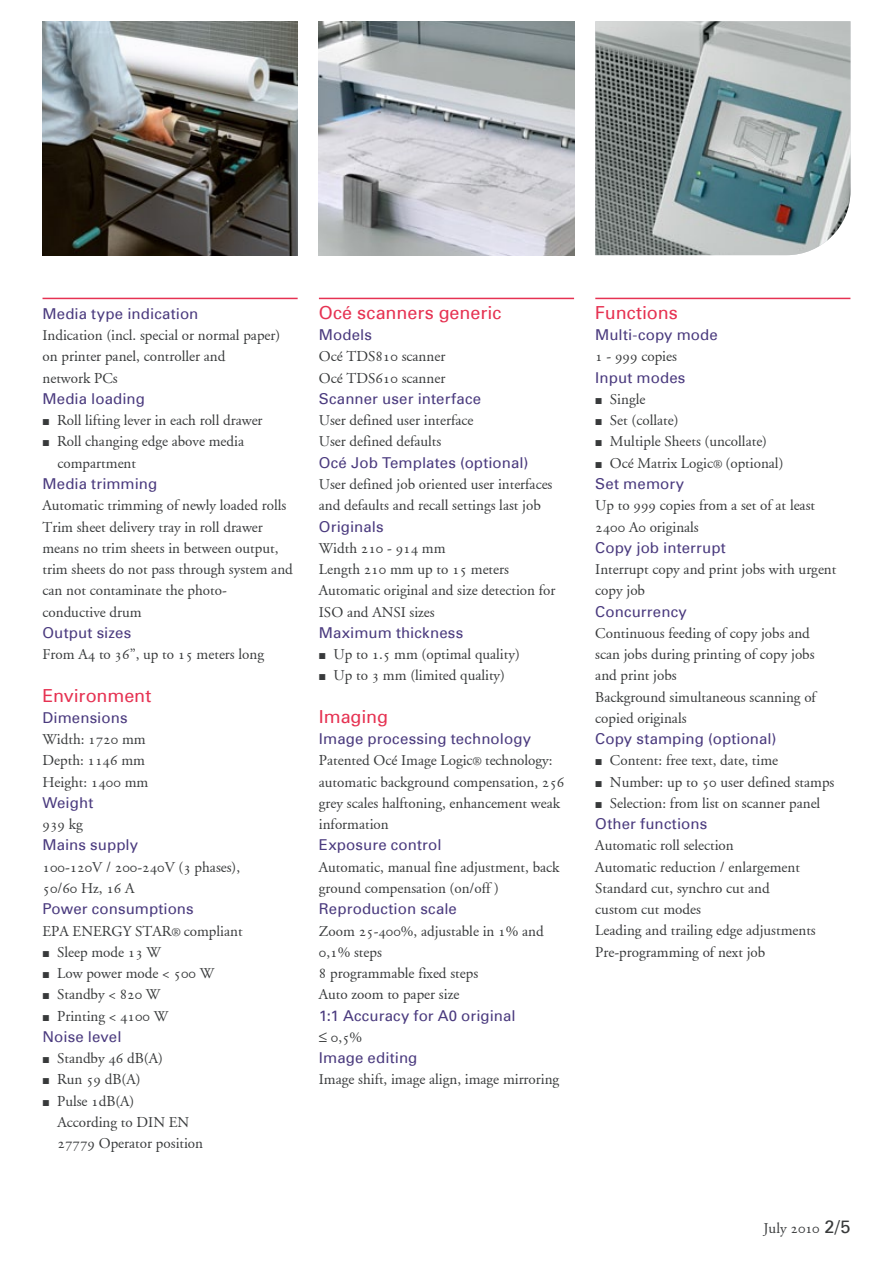
<style>
.page{position:relative;width:893px;height:1263px;background:#fff}
.page>*{position:absolute;margin:0;border:0;box-sizing:border-box;transform-origin:0 0}
.t1{font:18px "Univers 55";color:#e63252}
.t2{font:15px/21.3px "Oce Garamond";color:#383a3b}
.t3{font:15px "Univers 55";letter-spacing:.005em;color:#4a3a7e}
.s1{font-size:12px}
.s2{font-family:"Univers 55";font-size:18px}
</style>
<div class="page">
<hr style="left:595px;top:298px;width:255px;height:1px;background:#e63252">
<hr style="left:43px;top:298px;width:255px;height:1px;background:#e63252">
<hr style="left:319px;top:298px;width:255px;height:1px;background:#e63252">
<img style="left:595px;top:21px;width:255px;height:234px">
<img style="left:43px;top:21px;width:255px;height:234px">
<img style="left:319px;top:21px;width:255px;height:234px">
<p class="t3" style="left:43px;top:304px;width:157px">Media type indication</p>
<p class="t2" style="left:43px;top:325px;width:239px">Indication (incl. special or normal paper) on printer panel, controller and<br>network PCs</p>
<p class="t3" style="left:43px;top:389px;width:104px">Media loading</p>
<p class="t2" style="left:43px;top:410px;width:222px">• Roll lifting lever in each roll drawer</p>
<p class="t2" style="left:58px;top:431px;width:188px;text-indent:-15px">• Roll changing edge above media compartment</p>
<p class="t3" style="left:43px;top:474px;width:116px">Media trimming</p>
<p class="t2" style="left:43px;top:495px;width:252px">Automatic trimming of newly loaded rolls Trim sheet delivery tray in roll drawer means no trim sheets in between output, trim sheets do not pass through system and can not contaminate the photo&shy;conductive drum</p>
<p class="t3" style="left:43px;top:623px;width:90px">Output sizes</p>
<p class="t2" style="left:43px;top:643px;width:223px">From A4 to 36”, up to 15 meters long</p>
<p class="t1" style="left:43px;top:684px;width:110px">Environment</p>
<p class="t3" style="left:43px;top:708px;width:86px">Dimensions</p>
<p class="t2" style="left:43px;top:729px;width:107px">Width: 1720 mm<br>Depth: 1146 mm<br>Height: 1400 mm</p>
<p class="t3" style="left:43px;top:793px;width:52px">Weight</p>
<p class="t2" style="left:43px;top:814px;width:42px">939 kg</p>
<p class="t3" style="left:43px;top:836px;width:97px">Mains supply</p>
<p class="t2" style="left:43px;top:856px;width:199px">100-120V / 200-240V (3 phases),<br>50/60 Hz, 16 A</p>
<p class="t3" style="left:43px;top:899px;width:153px">Power consumptions</p>
<p class="t2" style="left:43px;top:920px;width:202px">EPA ENERGY STAR<span class="s1">®</span> compliant</p>
<p class="t2" style="left:43px;top:941px;width:120px">• Sleep mode 13 W</p>
<p class="t2" style="left:43px;top:962px;width:173px">• Low power mode &lt; 500 W</p>
<p class="t2" style="left:43px;top:984px;width:119px">• Standby &lt; 820 W</p>
<p class="t2" style="left:43px;top:1005px;width:127px">• Printing &lt; 4100 W</p>
<p class="t3" style="left:43px;top:1027px;width:81px">Noise level</p>
<p class="t2" style="left:43px;top:1047px;width:122px">• Standby 46 dB(A)</p>
<p class="t2" style="left:43px;top:1069px;width:99px">• Run 59 dB(A)</p>
<p class="t2" style="left:58px;top:1090px;width:147px;text-indent:-15px">• Pulse 1dB(A)<br>According to DIN EN<br>27779 Operator position</p>
<p class="t1" style="left:319px;top:301px;width:184px">Océ scanners generic</p>
<p class="t3" style="left:319px;top:326px;width:55px">Models</p>
<p class="t2" style="left:319px;top:346px;width:128px">Océ TDS810 scanner<br>Océ TDS610 scanner</p>
<p class="t3" style="left:319px;top:389px;width:164px">Scanner user interface</p>
<p class="t2" style="left:319px;top:410px;width:156px">User defined user interface<br>User defined defaults</p>
<p class="t3" style="left:319px;top:453px;width:211px">Océ Job Templates (optional)</p>
<p class="t2" style="left:319px;top:473px;width:235px">User defined job oriented user interfaces and defaults and recall settings last job</p>
<p class="t3" style="left:319px;top:517px;width:66px">Originals</p>
<p class="t2" style="left:319px;top:537px;width:238px">Width 210 - 914 mm<br>Length 210 mm up to 15 meters<br>Automatic original and size detection for<br>ISO and ANSI sizes</p>
<p class="t3" style="left:319px;top:623px;width:146px">Maximum thickness</p>
<p class="t2" style="left:319px;top:643px;width:202px">• Up to 1.5 mm (optimal quality)</p>
<p class="t2" style="left:319px;top:665px;width:188px">• Up to 3 mm (limited quality)</p>
<p class="t1" style="left:319px;top:705px;width:71px">Imaging</p>
<p class="t3" style="left:319px;top:729px;width:214px">Image processing technology</p>
<p class="t2" style="left:319px;top:750px;width:247px">Patented Océ Image Logic<span class="s1">®</span> technology: automatic background compensation, 256 grey scales halftoning, enhancement weak information</p>
<p class="t3" style="left:319px;top:836px;width:124px">Exposure control</p>
<p class="t2" style="left:319px;top:856px;width:242px">Automatic, manual fine adjustment, back ground compensation (on/off )</p>
<p class="t3" style="left:319px;top:899px;width:140px">Reproduction scale</p>
<p class="t2" style="left:319px;top:920px;width:226px">Zoom 25-400%, adjustable in 1% and<br>0,1% steps<br>8 programmable fixed steps<br>Auto zoom to paper size</p>
<p class="t3" style="left:319px;top:1006px;width:198px">1:1 Accuracy for A0 original</p>
<p class="t2" style="left:319px;top:1026px;width:45px">≤ 0,5%</p>
<p class="t3" style="left:319px;top:1048px;width:100px">Image editing</p>
<p class="t2" style="left:319px;top:1069px;width:242px">Image shift, image align, image mirroring</p>
<p class="t1" style="left:595px;top:301px;width:84px">Functions</p>
<p class="t3" style="left:595px;top:326px;width:124px">Multi-copy mode</p>
<p class="t2" style="left:595px;top:346px;width:83px">1 - 999 copies</p>
<p class="t3" style="left:595px;top:368px;width:92px">Input modes</p>
<p class="t2" style="left:595px;top:388px;width:52px">• Single</p>
<p class="t2" style="left:595px;top:410px;width:85px">• Set (collate)</p>
<p class="t2" style="left:595px;top:431px;width:173px">• Multiple Sheets (uncollate)</p>
<p class="t2" style="left:595px;top:452px;width:190px">• Océ Matrix Logic<span class="s1">®</span> (optional)</p>
<p class="t3" style="left:595px;top:474px;width:90px">Set memory</p>
<p class="t2" style="left:595px;top:495px;width:221px">Up to 999 copies from a set of at least<br>2400 A0 originals</p>
<p class="t3" style="left:595px;top:538px;width:132px">Copy job interrupt</p>
<p class="t2" style="left:595px;top:558px;width:243px">Interrupt copy and print jobs with urgent copy job</p>
<p class="t3" style="left:595px;top:602px;width:93px">Concurrency</p>
<p class="t2" style="left:595px;top:622px;width:222px">Continuous feeding of copy jobs and scan jobs during printing of copy jobs and print jobs<br>Background simultaneous scanning of copied originals</p>
<p class="t3" style="left:595px;top:729px;width:183px">Copy stamping (optional)</p>
<p class="t2" style="left:595px;top:750px;width:184px">• Content: free text, date, time</p>
<p class="t2" style="left:595px;top:771px;width:241px">• Number: up to 50 user defined stamps</p>
<p class="t2" style="left:595px;top:792px;width:227px">• Selection: from list on scanner panel</p>
<p class="t3" style="left:595px;top:814px;width:113px">Other functions</p>
<p class="t2" style="left:595px;top:835px;width:222px">Automatic roll selection<br>Automatic reduction / enlargement<br>Standard cut, synchro cut and<br>custom cut modes<br>Leading and trailing edge adjustments<br>Pre-programming of next job</p>
<p class="t2" style="left:763px;top:1218px;width:88px">July 2010 <span class="s2">2/5</span></p>
</div>
